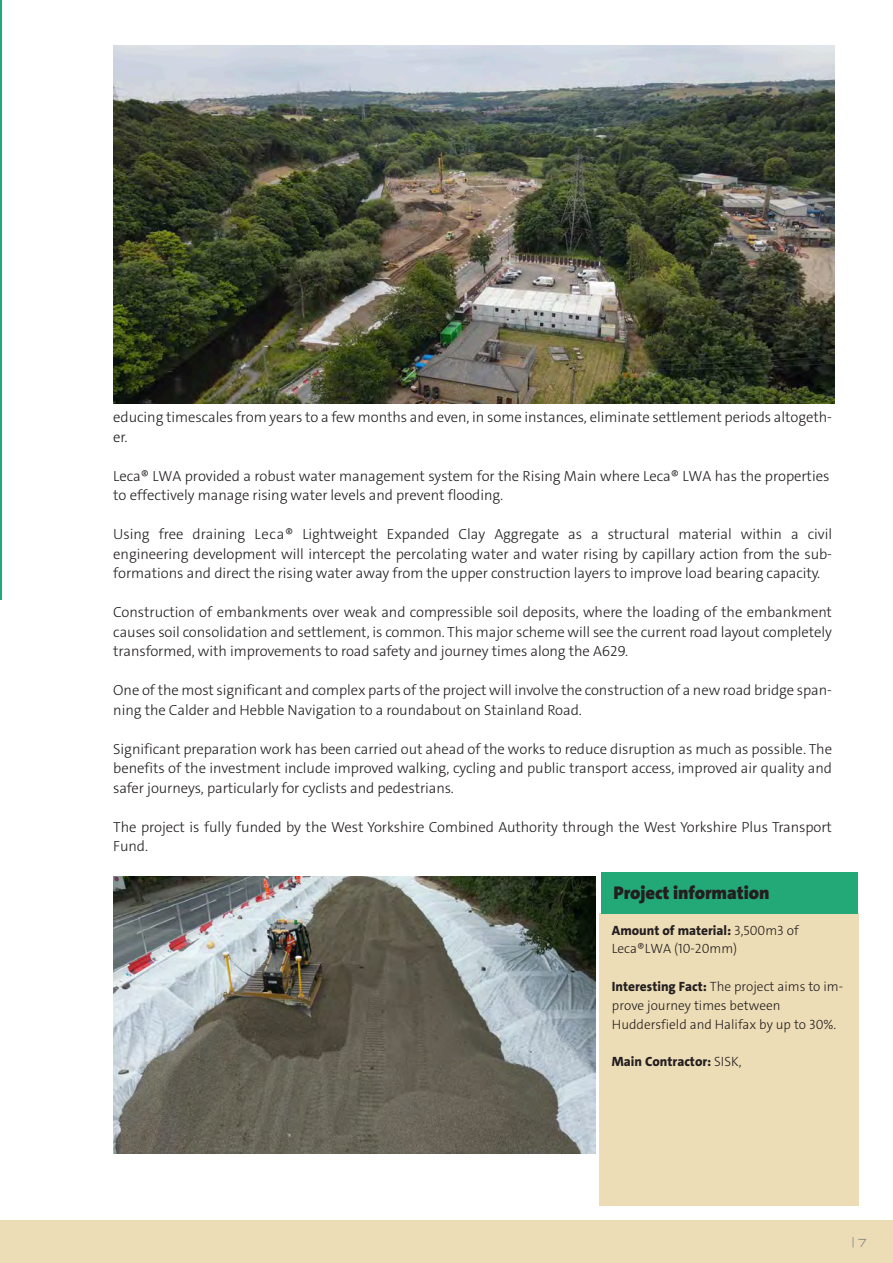
<style>
.page{position:relative;width:893px;height:1263px;background:#fff}
.page>*{position:absolute;margin:0;border:0;box-sizing:border-box;transform-origin:0 0}
.Body{font:900 18.45px "The Sans C4 s";letter-spacing:-.005em;color:#231f20}
.Body-2{font:300 14.7px/19.5px "The Sans C4 s";letter-spacing:-.005em;color:#231f20}
.Fact_box{font:300 13.5px/18.8px "The Sans C4 s";color:#231f20}
.Fact_box-2{font:800 13.5px "The Sans C4 s";color:#231f20}
.t1{font:10.5px "Syncopate";color:#777b83}
.s1{font-weight:800}
.s2{font-weight:300}
.s3{font-size:12px}
</style>
<div class="page">
<hr style="left:0;top:0;width:1px;height:599px;background:#23a977">
<img style="left:113px;top:876px;width:483px;height:277px">
<img style="left:113px;top:46px;width:722px;height:358px">
<div style="left:600px;top:913px;width:259px;height:293px;background:#edddb6"></div>
<div style="left:602px;top:872px;width:256px;height:41px;background:#23a977"></div>
<div style="left:0;top:1220px;width:893px;height:43px;background:#edddb6"></div>
<p class="Body-2" style="left:113px;top:408px;width:720px">educing timescales from years to a few months and even, in some instances, eliminate settlement periods altogeth&shy;er.</p>
<p class="Body-2" style="left:113px;top:466px;width:718px">Leca® LWA provided a robust water management system for the Rising Main where Leca® LWA has the properties to effectively manage rising water levels and prevent flooding.</p>
<p class="Body-2" style="left:113px;top:524px;width:720px;text-align:justify">Using free draining Leca® Lightweight Expanded Clay Aggregate as a structural material within a civil engineering development will intercept the percolating water and water rising by capillary action from the sub&shy;formations and direct the rising water away from the upper construction layers to improve load bearing capacity.</p>
<p class="Body-2" style="left:113px;top:603px;width:720px;text-align:justify">Construction of embankments over weak and compressible soil deposits, where the loading of the embankment causes soil consolidation and settlement, is common. This major scheme will see the current road layout completely transformed, with improvements to road safety and journey times along the A629.</p>
<p class="Body-2" style="left:113px;top:681px;width:720px">One of the most significant and complex parts of the project will involve the construction of a new road bridge span&shy;ning the Calder and Hebble Navigation to a roundabout on Stainland Road.</p>
<p class="Body-2" style="left:113px;top:739px;width:720px;text-align:justify">Significant preparation work has been carried out ahead of the works to reduce disruption as much as possible. The benefits of the investment include improved walking, cycling and public transport access, improved air quality and safer journeys, particularly for cyclists and pedestrians.</p>
<p class="Body-2" style="left:113px;top:817px;width:720px">The project is fully funded by the West Yorkshire Combined Authority through the West Yorkshire Plus Transport<br>Fund.</p>
<p class="Body" style="left:614px;top:881px;width:157px">Project information</p>
<p class="Fact_box" style="left:612px;top:921px;width:188px"><span class="s1">Amount of material:</span> 3,500m3 of<br>Leca®LWA (10-20mm)</p>
<p class="Fact_box" style="left:612px;top:977px;width:233px"><span class="s1">Interesting Fact:</span> The project aims to im&shy;prove journey times between<br>Huddersfield and Halifax by up to 30%.</p>
<p class="Fact_box-2" style="left:612px;top:1053px;width:131px">Main Contractor: <span class="s2">SISK,</span></p>
<p class="t1" style="left:852px;top:1235px;width:16px">| <span class="s3">7</span></p>
</div>
